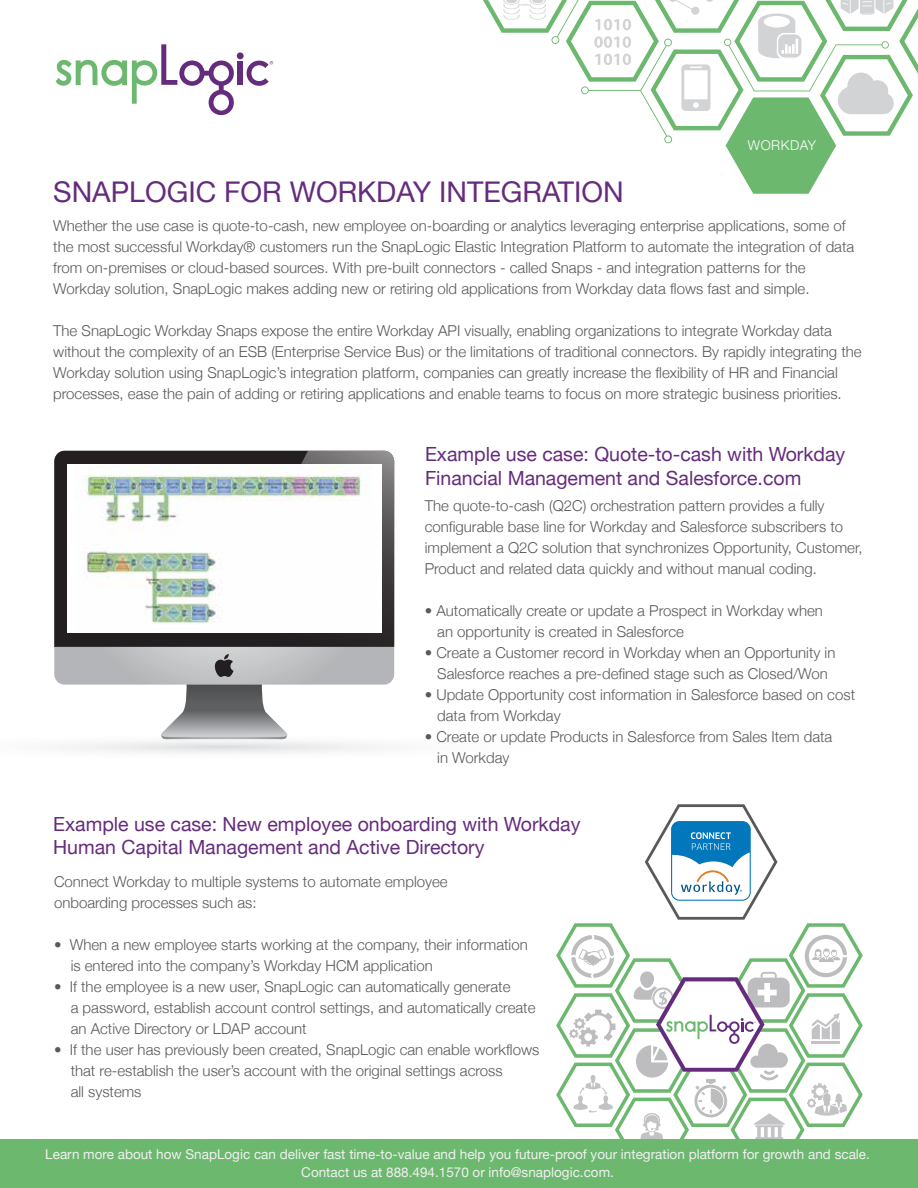
<style>
.page{position:relative;width:918px;height:1188px;background:#fff}
.page>*{position:absolute;margin:0;border:0;box-sizing:border-box;transform-origin:0 0}
.t1{font:28.5px "Helvetica Neue";color:#652b7c}
.t2{font:19.5px/23.4px "Helvetica Neue";color:#652b7c}
.t3{font:300 15px/21px "Helvetica Neue";color:#58595b}
.t4{font:13.5px/18px "Helvetica Neue";color:#f1f1f2;text-align:center}
.t5{font:300 13.5px "Helvetica Neue";letter-spacing:.04em;color:#fff}
</style>
<div class="page">
<svg style="left:55px;top:44px;width:218px;height:71px"></svg>
<div style="left:0;top:1139px;width:918px;height:49px;background:#6cb86e"></div>
<svg style="left:54px;top:647px;width:340px;height:36px;background:#bbbdbf"></svg>
<svg style="left:215px;top:654px;width:19px;height:23px"></svg>
<svg style="left:54px;top:451px;width:154px;height:196px;background:#2a2627"></svg>
<div style="left:67px;top:464px;width:314px;height:168px;background:#fff"></div>
<svg style="left:208px;top:451px;width:186px;height:196px"></svg>
<img style="left:76px;top:466px;width:299px;height:165px">
<svg style="left:556px;top:804px;width:307px;height:335px"></svg>
<svg style="left:59px;top:683px;width:330px;height:70px"></svg>
<svg style="left:483px;top:0;width:435px;height:194px"></svg>
<p class="t5" style="left:748px;top:134px;width:70px">WORKDAY</p>
<h1 class="t1" style="left:53px;top:171px;width:572px">SNAPLOGIC FOR WORKDAY INTEGRATION</h1>
<p class="t3" style="left:53px;top:214px;width:803px">Whether the use case is quote-to-cash, new employee on-boarding or analytics leveraging enterprise applications, some of the most successful Workday® customers run the SnapLogic Elastic Integration Platform to automate the integration of data from on-premises or cloud-based sources. With pre-built connectors - called Snaps - and integration patterns for the Workday solution, SnapLogic makes adding new or retiring old applications from Workday data flows fast and simple.</p>
<p class="t3" style="left:53px;top:319px;width:810px">The SnapLogic Workday Snaps expose the entire Workday API visually, enabling organizations to integrate Workday data without the complexity of an ESB (Enterprise Service Bus) or the limitations of traditional connectors. By rapidly integrating the Workday solution using SnapLogic’s integration platform, companies can greatly increase the flexibility of HR and Financial processes, ease the pain of adding or retiring applications and enable teams to focus on more strategic business priorities.</p>
<h2 class="t2" style="left:425px;top:444px;width:422px">Example use case: Quote-to-cash with Workday<br>Financial Management and Salesforce.com</h2>
<p class="t3" style="left:425px;top:495px;width:439px">The quote-to-cash (Q2C) orchestration pattern provides a fully configurable base line for Workday and Salesforce subscribers to implement a Q2C solution that synchronizes Opportunity, Customer, Product and related data quickly and without manual coding.</p>
<p class="t3" style="left:437px;top:600px;width:387px;text-indent:-13px">• Automatically create or update a Prospect in Workday when an opportunity is created in Salesforce</p>
<p class="t3" style="left:425px;top:642px;width:412px;text-align:center">• Create a Customer record in Workday when an Opportunity in<br>Salesforce reaches a pre-defined stage such as Closed/Won</p>
<p class="t3" style="left:437px;top:684px;width:419px;text-indent:-13px">• Update Opportunity cost information in Salesforce based on cost data from Workday</p>
<p class="t3" style="left:437px;top:726px;width:397px;text-indent:-13px">• Create or update Products in Salesforce from Sales Item data in Workday</p>
<h2 class="t2" style="left:53px;top:813px;width:529px">Example use case: New employee onboarding with Workday<br>Human Capital Management and Active Directory</h2>
<p class="t3" style="left:54px;top:870px;width:395px">Connect Workday to multiple systems to automate employee onboarding processes such as:</p>
<p class="t3" style="left:71px;top:933px;width:459px;text-indent:-17px">• When a new employee starts working at the company, their information is entered into the company’s Workday HCM application</p>
<p class="t3" style="left:71px;top:975px;width:466px;text-indent:-17px">• If the employee is a new user, SnapLogic can automatically generate<br>a password, establish account control settings, and automatically create an Active Directory or LDAP account</p>
<p class="t3" style="left:71px;top:1038px;width:470px;text-indent:-17px">• If the user has previously been created, SnapLogic can enable workflows that re-establish the user’s account with the original settings across<br>all systems</p>
<p class="t4" style="left:45px;top:1146px;width:826px">Learn more about how SnapLogic can deliver fast time-to-value and help you future-proof your integration platform for growth and scale.<br>Contact us at 888.494.1570 or info@snaplogic.com.</p>
</div>
